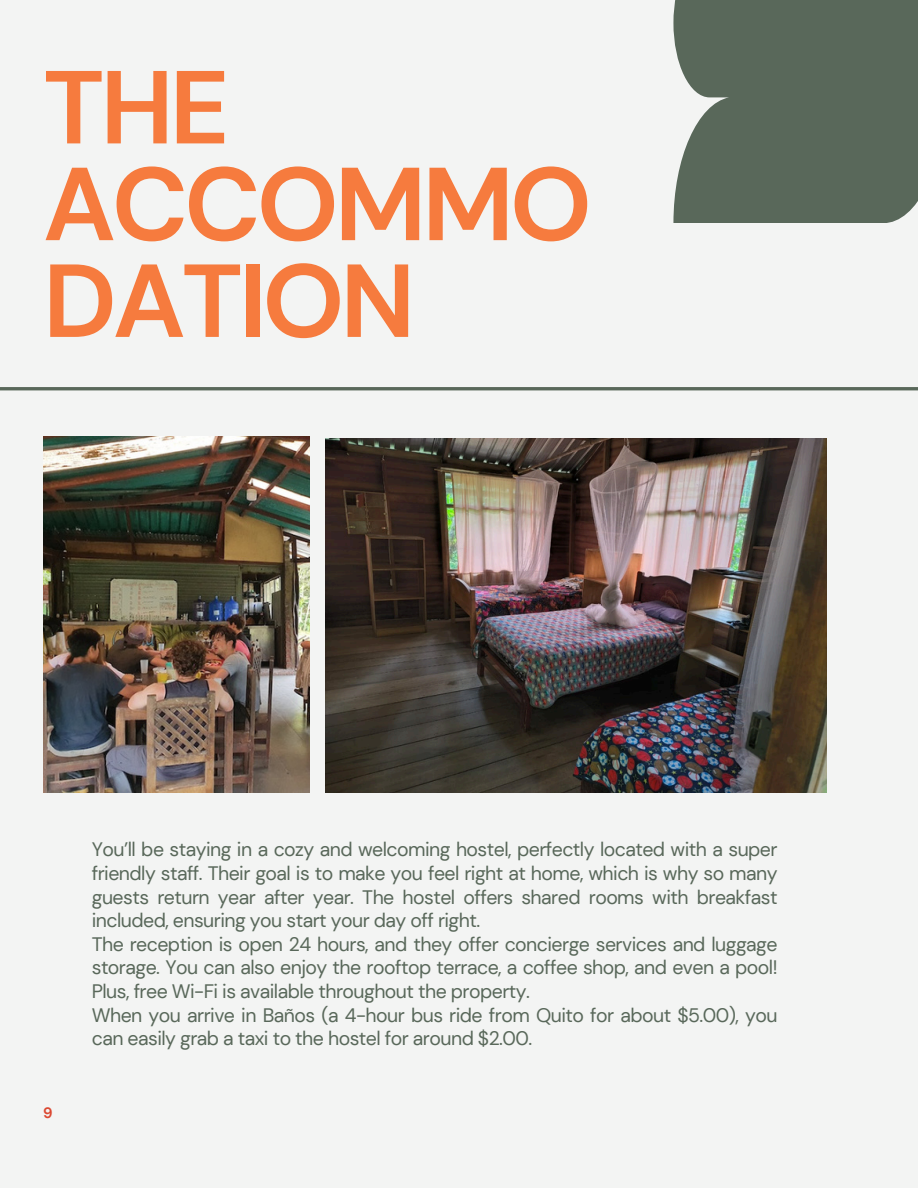
<style>
.page{position:relative;width:918px;height:1188px;background:#f3f4f3}
.page>*{position:absolute;margin:0;border:0;box-sizing:border-box;transform-origin:0 0}
.t1{font:700 103.5px/96.8px "DM Sans";letter-spacing:-.035em;color:#f67b3e}
.t2{font:19.5px/23.7px "DM Sans";letter-spacing:-.03em;color:#59685a;text-align:justify}
.t3{font:700 15px "DM Sans";color:#db4831}
</style>
<div class="page">
<hr style="left:0;top:387px;width:918px;height:3px;background:#59685a">
<img style="left:43px;top:437px;width:267px;height:355px">
<img style="left:325px;top:438px;width:501px;height:355px">
<div style="left:674px;top:0;width:244px;height:223px;background:#59685a"></div>
<h1 class="t1" style="left:43px;top:60px;width:550px">THE<br>ACCOMMO<br>DATION</h1>
<p class="t3" style="left:43px;top:1103px;width:11px">9</p>
<p class="t2" style="left:92px;top:838px;width:687px">You’ll be staying in a cozy and welcoming hostel, perfectly located with a super friendly staff. Their goal is to make you feel right at home, which is why so many guests return year after year. The hostel offers shared rooms with breakfast included, ensuring you start your day off right.</p>
<p class="t2" style="left:92px;top:932px;width:687px">The reception is open 24 hours, and they offer concierge services and luggage storage. You can also enjoy the rooftop terrace, a coffee shop, and even a pool!<br>Plus, free Wi-Fi is available throughout the property.</p>
<p class="t2" style="left:92px;top:1003px;width:687px">When you arrive in Baños (a 4-hour bus ride from Quito for about $5.00), you can easily grab a taxi to the hostel for around $2.00.</p>
</div>
